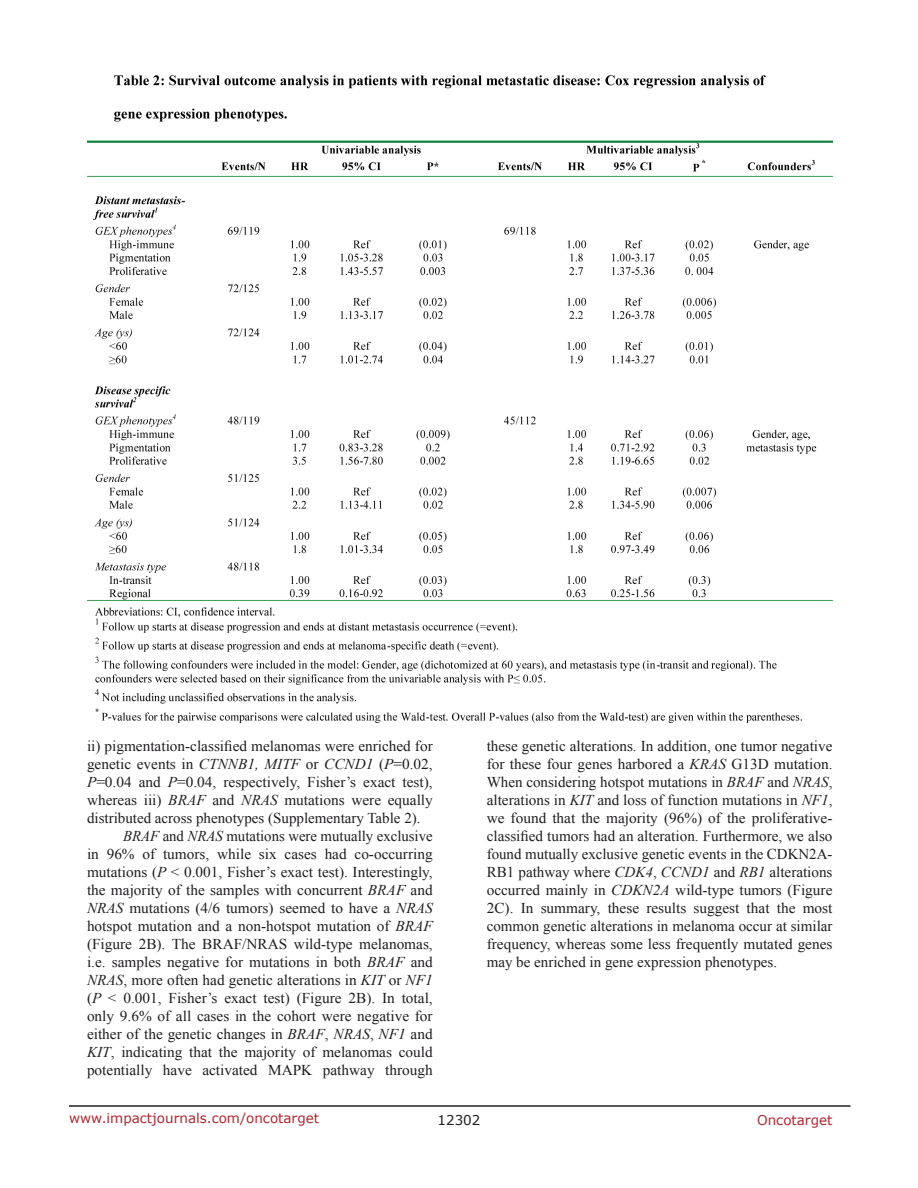
<style>
.page{position:relative;width:918px;height:1188px;background:#fff}
.page>*{position:absolute;margin:0;border:0;box-sizing:border-box;transform-origin:0 0}
.t1{font:15px/18px "Times New Roman";color:#201d20;text-align:justify}
.t2{font:13.5px "Verdana";color:#ac2830}
.t3{font:13.5px "Verdana";color:#201d20}
.s1{font-style:italic}
</style>
<div class="page">
<hr style="left:69px;top:1105px;width:781px;height:2px;background:#231f20">
<img style="left:87px;top:76px;width:745px;height:647px">
<p class="t1" style="left:87px;top:737px;width:347px">ii) pigmentation-classified melanomas were enriched for</p>
<p class="t1" style="left:87px;top:755px;width:347px">genetic events in <span class="s1">CTNNB1, MITF</span> or <span class="s1">CCND1</span> (<span class="s1">P</span>=0.02,</p>
<p class="t1" style="left:87px;top:773px;width:347px"><span class="s1">P</span>=0.04 and <span class="s1">P</span>=0.04, respectively, Fisher’s exact test),</p>
<p class="t1" style="left:87px;top:791px;width:347px">whereas iii) <span class="s1">BRAF</span> and <span class="s1">NRAS</span> mutations were equally</p>
<p class="t1" style="left:87px;top:809px;width:335px">distributed across phenotypes (Supplementary Table 2).</p>
<p class="t1" style="left:123px;top:827px;width:311px"><span class="s1">BRAF</span> and <span class="s1">NRAS</span> mutations were mutually exclusive</p>
<p class="t1" style="left:87px;top:845px;width:347px">in 96% of tumors, while six cases had co-occurring</p>
<p class="t1" style="left:87px;top:863px;width:347px">mutations (<span class="s1">P</span> &lt; 0.001, Fisher’s exact test). Interestingly,</p>
<p class="t1" style="left:87px;top:881px;width:347px">the majority of the samples with concurrent <span class="s1">BRAF</span> and</p>
<p class="t1" style="left:87px;top:899px;width:347px"><span class="s1">NRAS</span> mutations (4/6 tumors) seemed to have a <span class="s1">NRAS</span></p>
<p class="t1" style="left:87px;top:917px;width:347px">hotspot mutation and a non-hotspot mutation of <span class="s1">BRAF</span></p>
<p class="t1" style="left:87px;top:935px;width:347px">(Figure 2B). The BRAF/NRAS wild-type melanomas,</p>
<p class="t1" style="left:87px;top:953px;width:347px">i.e. samples negative for mutations in both <span class="s1">BRAF</span> and</p>
<p class="t1" style="left:87px;top:971px;width:347px"><span class="s1">NRAS</span>, more often had genetic alterations in <span class="s1">KIT</span> or <span class="s1">NF1</span></p>
<p class="t1" style="left:87px;top:989px;width:347px">(<span class="s1">P</span> &lt; 0.001, Fisher’s exact test) (Figure 2B). In total,</p>
<p class="t1" style="left:87px;top:1007px;width:347px">only 9.6% of all cases in the cohort were negative for</p>
<p class="t1" style="left:87px;top:1025px;width:347px">either of the genetic changes in <span class="s1">BRAF</span>, <span class="s1">NRAS</span>, <span class="s1">NF1</span> and</p>
<p class="t1" style="left:87px;top:1043px;width:347px"><span class="s1">KIT</span>, indicating that the majority of melanomas could</p>
<p class="t1" style="left:87px;top:1061px;width:347px">potentially have activated MAPK pathway through</p>
<p class="t1" style="left:487px;top:737px;width:347px">these genetic alterations. In addition, one tumor negative for these four genes harbored a <span class="s1">KRAS</span> G13D mutation.<br>When considering hotspot mutations in <span class="s1">BRAF</span> and <span class="s1">NRAS</span>, alterations in <span class="s1">KIT</span> and loss of function mutations in <span class="s1">NF1</span>, we found that the majority (96%) of the proliferative&shy;classified tumors had an alteration. Furthermore, we also found mutually exclusive genetic events in the CDKN2A-RB1 pathway where <span class="s1">CDK4</span>, <span class="s1">CCND1</span> and <span class="s1">RB1</span> alterations occurred mainly in <span class="s1">CDKN2A</span> wild-type tumors (Figure 2C). In summary, these results suggest that the most common genetic alterations in melanoma occur at similar frequency, whereas some less frequently mutated genes may be enriched in gene expression phenotypes.</p>
<p class="t2" style="left:69px;top:1109px;width:252px">www.impactjournals.com/oncotarget</p>
<p class="t3" style="left:438px;top:1111px;width:44px">12302</p>
<p class="t2" style="left:757px;top:1111px;width:77px">Oncotarget</p>
</div>
